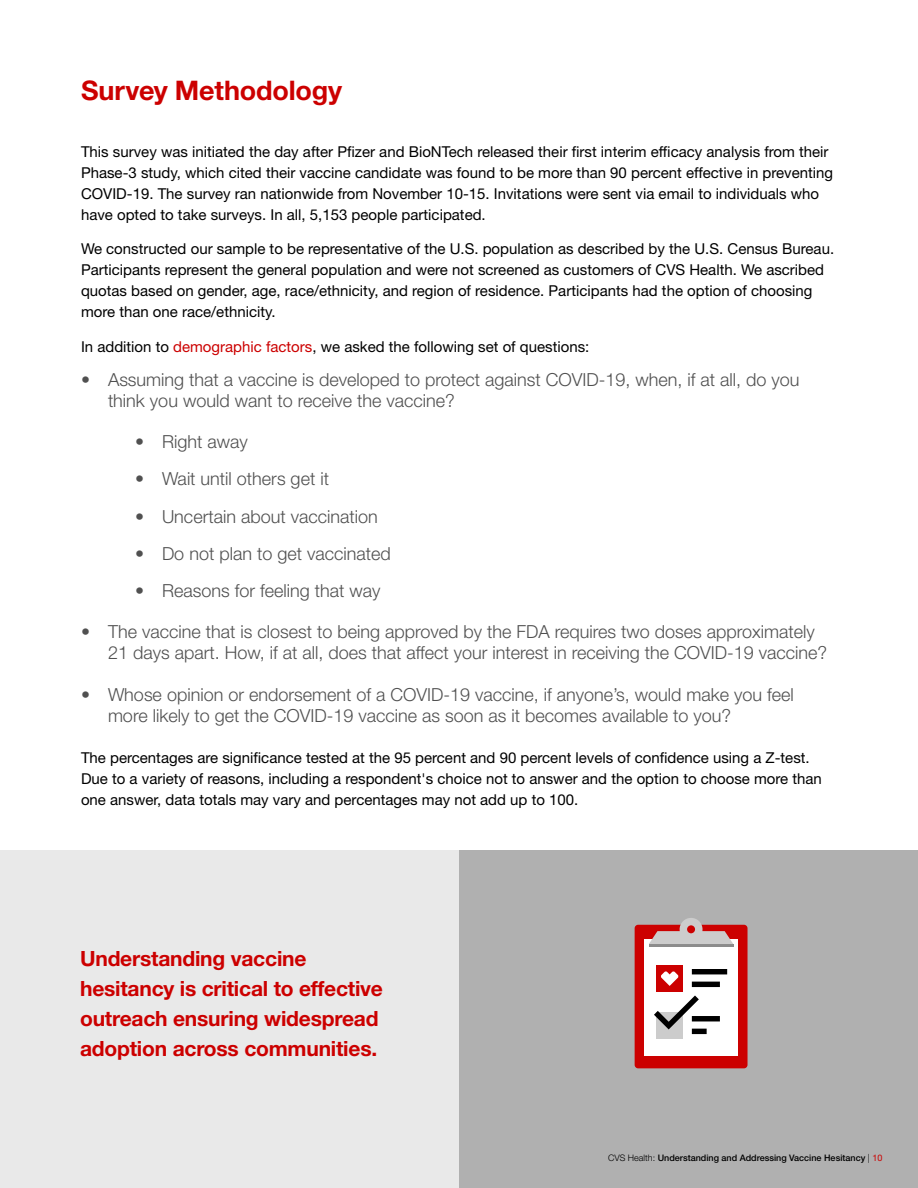
<style>
.page{position:relative;width:918px;height:1188px;background:#fff}
.page>*{position:absolute;margin:0;border:0;box-sizing:border-box;transform-origin:0 0}
.t1{font:700 27px "Helvetica Neue LT Std";letter-spacing:-.01em;color:#c00}
.t2{font:700 21px/30px "Helvetica Neue LT Std";letter-spacing:-.01em;color:#c00}
.t3{font:300 18px/21px "Helvetica Neue LT Std";color:#505050}
.t4{font:15px/21px "Helvetica Neue LT Std";color:#000}
.t5{font:500 9px "Helvetica Neue LT Std";color:#000}
.s1{color:#c00}
.s2{font-weight:300}
.s3{font-weight:400;color:#c00}
</style>
<div class="page">
<div style="left:0;top:850px;width:459px;height:338px;background:#e9e9e9"></div>
<div style="left:459px;top:850px;width:459px;height:338px;background:#b0b0b0"></div>
<div style="left:635px;top:925px;width:113px;height:143px;background:#c00;border-radius:4px"></div>
<div style="left:644px;top:939px;width:94px;height:117px;background:#fff"></div>
<hr style="left:649px;top:944px;width:84px;height:3px;background:#8c8c8c">
<svg style="left:649px;top:918px;width:84px;height:26px"></svg>
<div style="left:657px;top:965px;width:26px;height:26px;background:#c00"></div>
<div style="left:657px;top:1012px;width:26px;height:26px;background:#ccc"></div>
<svg style="left:654px;top:969px;width:73px;height:65px"></svg>
<h1 class="t1" style="left:81px;top:74px;width:263px">Survey Methodology</h1>
<p class="t4" style="left:81px;top:140px;width:754px">This survey was initiated the day after Pfizer and BioNTech released their first interim efficacy analysis from their Phase-3 study, which cited their vaccine candidate was found to be more than 90 percent effective in preventing COVID-19. The survey ran nationwide from November 10-15. Invitations were sent via email to individuals who have opted to take surveys. In all, 5,153 people participated.</p>
<p class="t4" style="left:81px;top:238px;width:755px">We constructed our sample to be representative of the U.S. population as described by the U.S. Census Bureau.<br>Participants represent the general population and were not screened as customers of CVS Health. We ascribed quotas based on gender, age, race/ethnicity, and region of residence. Participants had the option of choosing more than one race/ethnicity.</p>
<p class="t4" style="left:81px;top:335px;width:510px">In addition to <span class="s1">demographic factors</span>, we asked the following set of questions:</p>
<p class="t3" style="left:108px;top:369px;width:693px;text-indent:-27px">• Assuming that a vaccine is developed to protect against COVID-19, when, if at all, do you think you would want to receive the vaccine?</p>
<p class="t3" style="left:135px;top:431px;width:114px">• Right away</p>
<p class="t3" style="left:135px;top:468px;width:196px">• Wait until others get it</p>
<p class="t3" style="left:135px;top:505px;width:244px">• Uncertain about vaccination</p>
<p class="t3" style="left:135px;top:543px;width:257px">• Do not plan to get vaccinated</p>
<p class="t3" style="left:135px;top:580px;width:247px">• Reasons for feeling that way</p>
<p class="t3" style="left:108px;top:621px;width:721px;text-indent:-27px">• The vaccine that is closest to being approved by the FDA requires two doses approximately<br>21 days apart. How, if at all, does that affect your interest in receiving the COVID-19 vaccine?</p>
<p class="t3" style="left:108px;top:683px;width:687px;text-indent:-27px">• Whose opinion or endorsement of a COVID-19 vaccine, if anyone’s, would make you feel more likely to get the COVID-19 vaccine as soon as it becomes available to you?</p>
<p class="t4" style="left:81px;top:747px;width:743px">The percentages are significance tested at the 95 percent and 90 percent levels of confidence using a Z-test.<br>Due to a variety of reasons, including a respondent's choice not to answer and the option to choose more than one answer, data totals may vary and percentages may not add up to 100.</p>
<h2 class="t2" style="left:80px;top:943px;width:304px">Understanding vaccine hesitancy is critical to effective outreach ensuring widespread adoption across communities.</h2>
<p class="t5" style="left:608px;top:1152px;width:276px"><span class="s2">CVS Health:</span> Understanding and Addressing Vaccine Hesitancy <span class="s2">|</span> <span class="s3">10</span></p>
</div>
